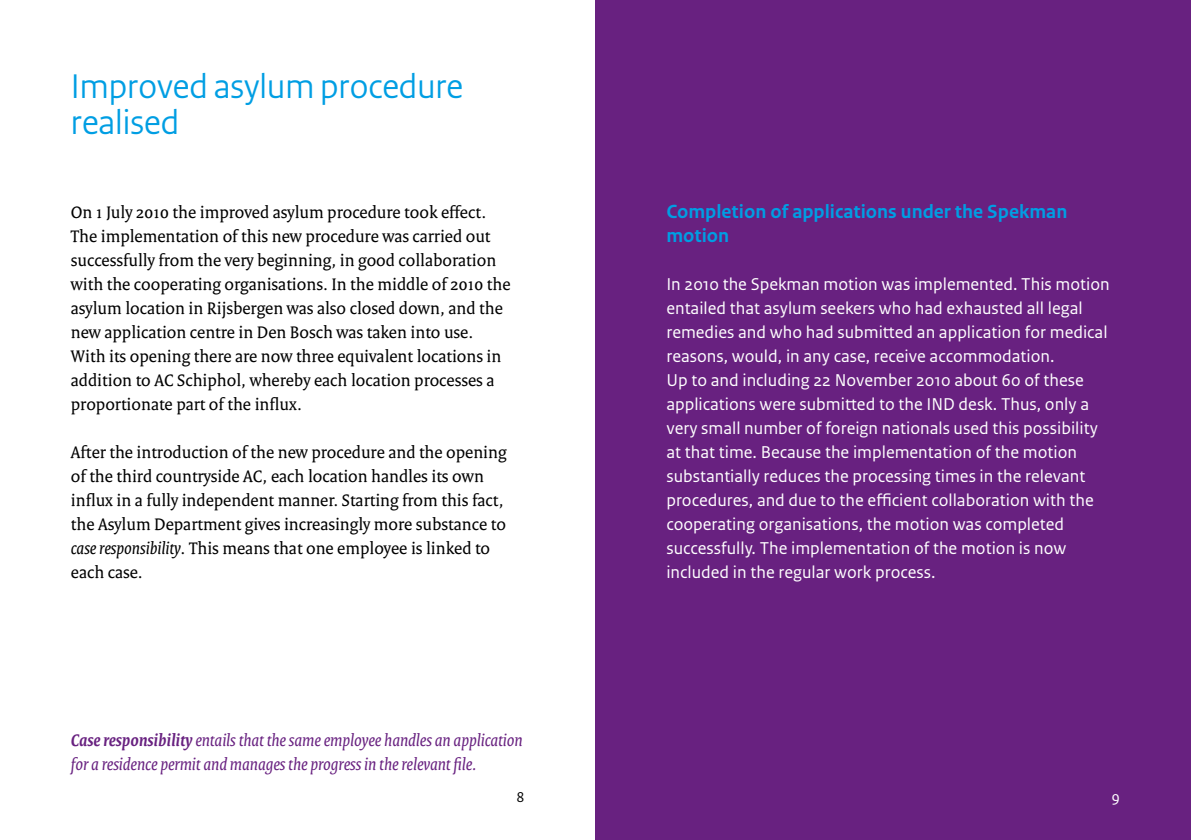
<style>
.page{position:relative;width:1191px;height:840px;background:#fff}
.page>*{position:absolute;margin:0;border:0;box-sizing:border-box;transform-origin:0 0}
.t1{font:36px/36px "Rijksoverheid Sans Heading";color:#009ee3}
.t2{font:700 20px/24px "Rijksoverheid Sans Text";color:#009ee3}
.t3{font:18px/24px "Rijksoverheid Serif";color:#000}
.t4{font:18px/24px "Rijksoverheid Sans Text";color:#fff}
.t5{font:italic 18px/24px "Rijksoverheid Serif";color:#682180}
.t6{font:16px "Rijksoverheid Sans Text";color:#fff}
.t7{font:15px "Rijksoverheid Sans Text";color:#000}
.s1{font-style:italic}
.s2{font-weight:700}
</style>
<div class="page">
<div style="left:595px;top:0;width:596px;height:839px;background:#682180"></div>
<h1 class="t1" style="left:71px;top:68px;width:394px">Improved asylum procedure realised</h1>
<p class="t3" style="left:71px;top:200px;width:441px">On 1 July 2010 the improved asylum procedure took effect.<br>The implementation of this new procedure was carried out successfully from the very beginning, in good collaboration with the cooperating organisations. In the middle of 2010 the asylum location in Rijsbergen was also closed down, and the new application centre in Den Bosch was taken into use.<br>With its opening there are now three equivalent locations in addition to AC Schiphol, whereby each location processes a proportionate part of the influx.</p>
<p class="t3" style="left:71px;top:440px;width:437px">After the introduction of the new procedure and the opening of the third countryside AC, each location handles its own influx in a fully independent manner. Starting from this fact, the Asylum Department gives increasingly more substance to <span class="s1">case responsibility</span>. This means that one employee is linked to each case.</p>
<p class="t5" style="left:71px;top:728px;width:453px"><span class="s2">Case responsibility</span> entails that the same employee handles an application for a residence permit and manages the progress in the relevant file.</p>
<p class="t7" style="left:516px;top:787px;width:9px">8</p>
<p class="t2" style="left:666px;top:200px;width:402px">Completion of applications under the Spekman motion</p>
<p class="t4" style="left:666px;top:272px;width:445px">In 2010 the Spekman motion was implemented. This motion entailed that asylum seekers who had exhausted all legal remedies and who had submitted an application for medical reasons, would, in any case, receive accommodation.<br>Up to and including 22 November 2010 about 60 of these applications were submitted to the IND desk. Thus, only a very small number of foreign nationals used this possibility at that time. Because the implementation of the motion substantially reduces the processing times in the relevant procedures, and due to the efficient collaboration with the cooperating organisations, the motion was completed successfully. The implementation of the motion is now included in the regular work process.</p>
<p class="t6" style="left:1111px;top:786px;width:10px">9</p>
</div>
